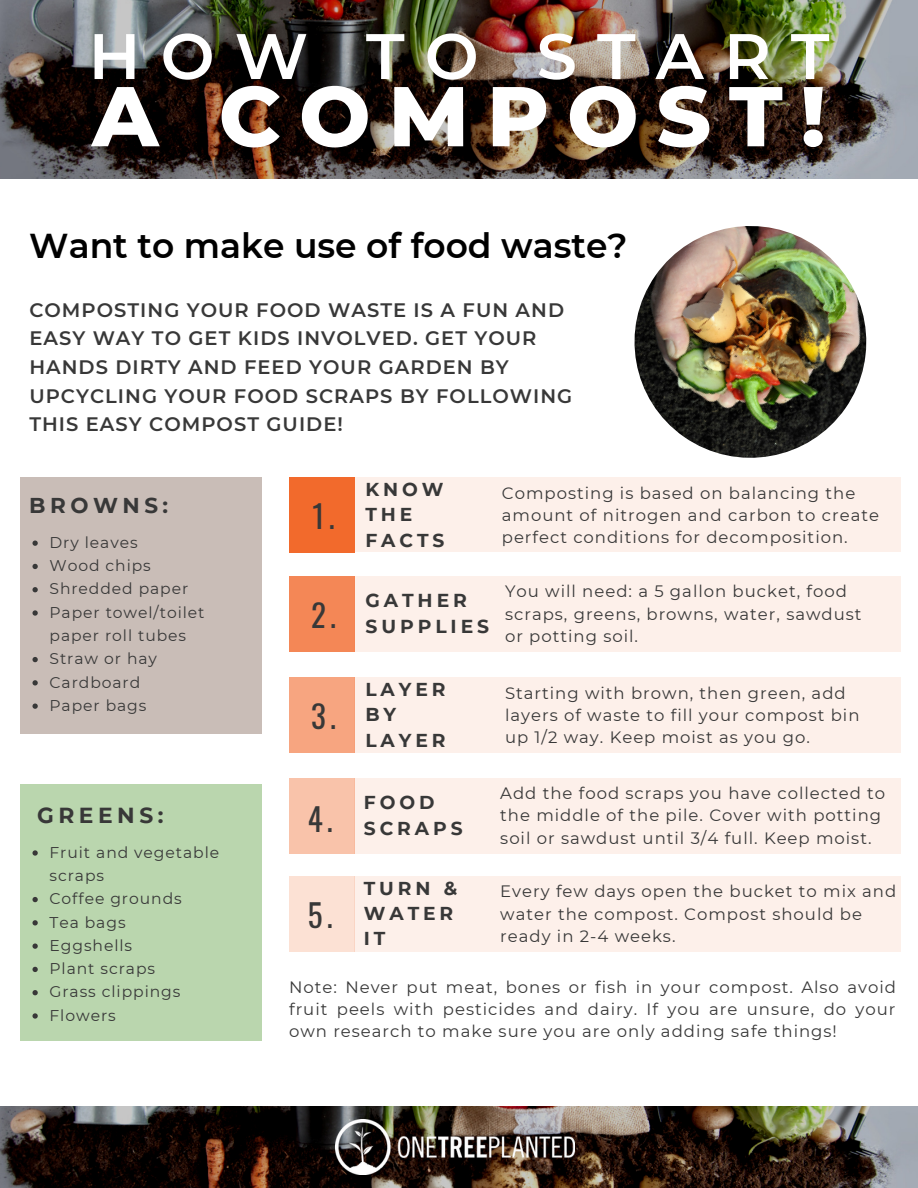
<style>
.page{position:relative;width:918px;height:1188px;background:#fff}
.page>*{position:absolute;margin:0;border:0;box-sizing:border-box;transform-origin:0 0}
.t1{font:800 84.6px "Montserrat";letter-spacing:.21em;color:#fff}
.t2{font:600 64.2px "Montserrat";letter-spacing:.315em;color:#fff}
.t3{font:600 34.5px "Montserrat";color:#000}
.t4{font:31.2px "Oswald";color:#383838}
.t5{font:700 21.75px "Montserrat";letter-spacing:.21em;color:#383838}
.t6{font:700 21.45px "Montserrat";letter-spacing:.21em;color:#383838}
.t7{font:600 19.5px/28.7px "Montserrat";letter-spacing:.055em;color:#383838}
.t8{font:700 18.75px/25.3px "Montserrat";letter-spacing:.21em;color:#383838}
.t9{font:700 18.6px/25.3px "Montserrat";letter-spacing:.21em;color:#383838}
.t10{font:16.5px/22.2px "Montserrat";letter-spacing:.06em;color:#383838}
.t11{font:15.6px/23.2px "Montserrat";letter-spacing:.06em;color:#383838}
</style>
<div class="page">
<img style="left:0;top:0;width:918px;height:178px">
<div style="left:20px;top:478px;width:242px;height:256px;background:#c9bdb7"></div>
<div style="left:354px;top:478px;width:546px;height:74px;background:#fdf0ea"></div>
<div style="left:354px;top:576px;width:546px;height:76px;background:#fdf0ea"></div>
<div style="left:354px;top:677px;width:546px;height:76px;background:#fdf0ea"></div>
<div style="left:354px;top:778px;width:546px;height:75px;background:#fdf0ea"></div>
<div style="left:354px;top:876px;width:546px;height:76px;background:#fdf0ea"></div>
<div style="left:289px;top:478px;width:65px;height:75px;background:#f26a2c"></div>
<div style="left:289px;top:677px;width:65px;height:76px;background:#f7a580"></div>
<div style="left:289px;top:778px;width:65px;height:75px;background:#f9c3aa"></div>
<img style="left:0;top:1107px;width:918px;height:81px">
<img style="left:335px;top:1119px;width:240px;height:55px">
<div style="left:289px;top:576px;width:65px;height:76px;background:#f48756"></div>
<div style="left:289px;top:876px;width:65px;height:76px;background:#fce1d4"></div>
<div style="left:20px;top:785px;width:242px;height:256px;background:#bad6ae"></div>
<svg style="left:32px;top:850px;width:6px;height:6px"></svg>
<svg style="left:32px;top:897px;width:6px;height:5px"></svg>
<svg style="left:32px;top:920px;width:6px;height:6px"></svg>
<svg style="left:32px;top:943px;width:6px;height:6px"></svg>
<svg style="left:32px;top:967px;width:6px;height:5px"></svg>
<svg style="left:32px;top:990px;width:6px;height:5px"></svg>
<svg style="left:32px;top:1013px;width:6px;height:6px"></svg>
<svg style="left:32px;top:541px;width:6px;height:5px"></svg>
<svg style="left:32px;top:564px;width:6px;height:5px"></svg>
<svg style="left:32px;top:587px;width:6px;height:5px"></svg>
<svg style="left:32px;top:610px;width:6px;height:6px"></svg>
<svg style="left:32px;top:657px;width:6px;height:5px"></svg>
<svg style="left:32px;top:680px;width:6px;height:6px"></svg>
<svg style="left:32px;top:704px;width:6px;height:5px"></svg>
<img style="left:634px;top:226px;width:233px;height:232px">
<h2 class="t2" style="left:89px;top:17px;width:742px">HOW TO START</h2>
<h1 class="t1" style="left:92px;top:64px;width:735px">A COMPOST!</h1>
<h3 class="t3" style="left:29px;top:225px;width:600px">Want to make use of food waste?</h3>
<p class="t7" style="left:29px;top:295px;width:544px">COMPOSTING YOUR FOOD WASTE IS A FUN AND EASY WAY TO GET KIDS INVOLVED. GET YOUR HANDS DIRTY AND FEED YOUR GARDEN BY UPCYCLING YOUR FOOD SCRAPS BY FOLLOWING THIS EASY COMPOST GUIDE!</p>
<h3 class="t6" style="left:29px;top:492px;width:140px">BROWNS:</h3>
<p class="t11" style="left:50px;top:531px;width:157px">Dry leaves<br>Wood chips<br>Shredded paper<br>Paper towel/toilet paper roll tubes<br>Straw or hay<br>Cardboard<br>Paper bags</p>
<h3 class="t5" style="left:37px;top:802px;width:128px">GREENS:</h3>
<p class="t11" style="left:50px;top:841px;width:171px">Fruit and vegetable scraps<br>Coffee grounds<br>Tea bags<br>Eggshells<br>Plant scraps<br>Grass clippings<br>Flowers</p>
<h3 class="t4" style="left:312px;top:492px;width:24px">1.</h3>
<p class="t9" style="left:365px;top:477px;width:81px">KNOW<br>THE<br>FACTS</p>
<p class="t10" style="left:502px;top:482px;width:379px">Composting is based on balancing the amount of nitrogen and carbon to create perfect conditions for decomposition.</p>
<h3 class="t4" style="left:311px;top:591px;width:26px">2.</h3>
<p class="t8" style="left:365px;top:588px;width:125px">GATHER<br>SUPPLIES</p>
<p class="t10" style="left:505px;top:580px;width:358px">You will need: a 5 gallon bucket, food scraps, greens, browns, water, sawdust or potting soil.</p>
<h3 class="t4" style="left:311px;top:692px;width:26px">3.</h3>
<p class="t9" style="left:365px;top:677px;width:82px">LAYER<br>BY<br>LAYER</p>
<p class="t10" style="left:505px;top:682px;width:356px">Starting with brown, then green, add layers of waste to fill your compost bin up 1/2 way. Keep moist as you go.</p>
<h3 class="t4" style="left:308px;top:795px;width:26px">4.</h3>
<p class="t9" style="left:364px;top:790px;width:100px">FOOD<br>SCRAPS</p>
<p class="t10" style="left:500px;top:782px;width:386px">Add the food scraps you have collected to the middle of the pile. Cover with potting soil or sawdust until 3/4 full. Keep moist.</p>
<h3 class="t4" style="left:308px;top:891px;width:26px">5.</h3>
<p class="t9" style="left:364px;top:875px;width:95px">TURN &amp;<br>WATER<br>IT</p>
<p class="t10" style="left:500px;top:880px;width:397px">Every few days open the bucket to mix and water the compost. Compost should be ready in 2-4 weeks.</p>
<p class="t10" style="left:289px;top:976px;width:608px;text-align:justify">Note: Never put meat, bones or fish in your compost. Also avoid fruit peels with pesticides and dairy. If you are unsure, do your own research to make sure you are only adding safe things!</p>
</div>
